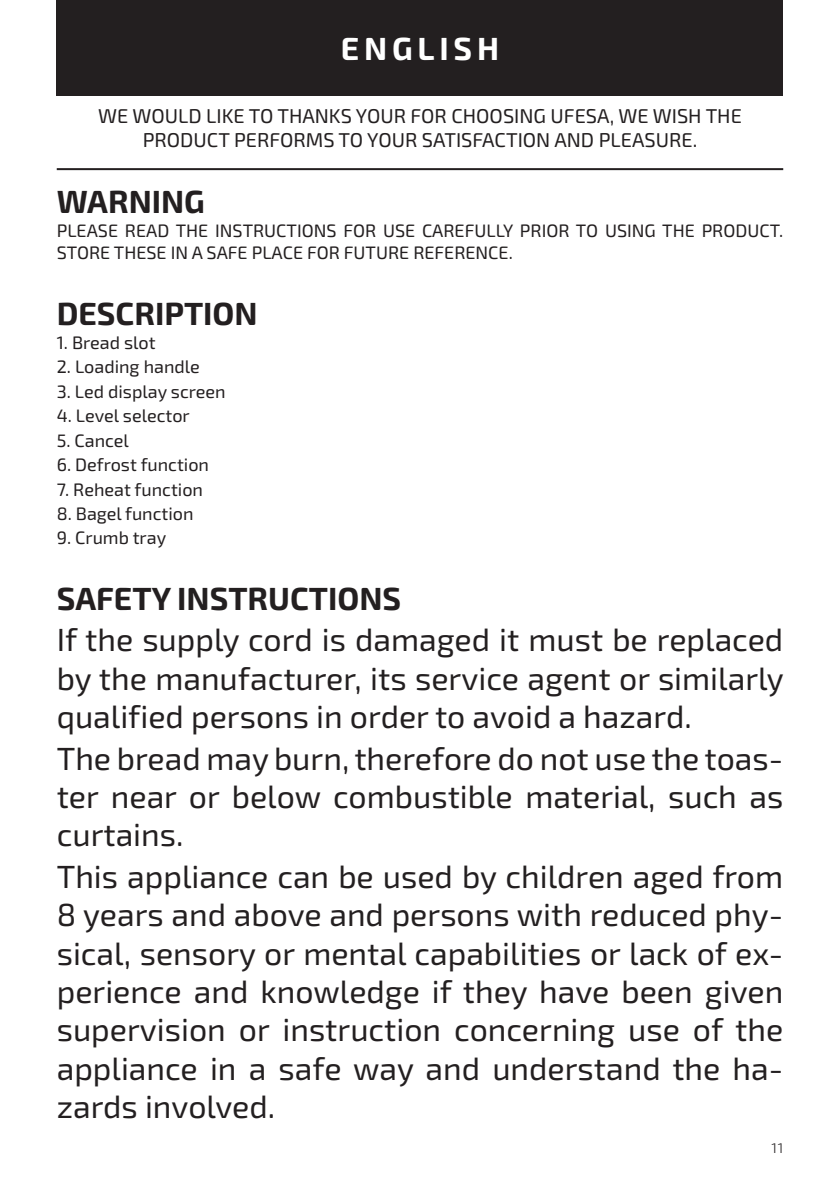
<style>
.page{position:relative;width:840px;height:1191px;background:#fff}
.page>*{position:absolute;margin:0;border:0;box-sizing:border-box;transform-origin:0 0}
.t1{font:32px/38.4px "Exo 2";color:#231f20;text-align:justify}
.t2{font:700 32px "Exo 2";color:#231f20}
.t3{font:700 32px "Exo 2";letter-spacing:.15em;color:#fff}
.t4{font:20px/24px "Exo 2";color:#231f20;text-align:center}
.t5{font:18px/21.6px "Exo 2";color:#231f20}
.t6{font:300 14px "Exo 2";color:#231f20}
</style>
<div class="page">
<div style="left:57px;top:0;width:725px;height:95px;background:#231f20"></div>
<hr style="left:57px;top:168px;width:725px;height:2px;background:#231f20">
<p class="t3" style="left:341px;top:30px;width:159px">ENGLISH</p>
<p class="t4" style="left:98px;top:104px;width:645px">WE WOULD LIKE TO THANKS YOUR FOR CHOOSING UFESA, WE WISH THE<br>PRODUCT PERFORMS TO YOUR SATISFACTION AND PLEASURE.</p>
<p class="t2" style="left:57px;top:182px;width:150px">WARNING</p>
<p class="t5" style="left:57px;top:220px;width:727px">PLEASE READ THE INSTRUCTIONS FOR USE CAREFULLY PRIOR TO USING THE PRODUCT.<br>STORE THESE IN A SAFE PLACE FOR FUTURE REFERENCE.</p>
<p class="t2" style="left:57px;top:294px;width:202px">DESCRIPTION</p>
<p class="t5" style="left:57px;top:332px;width:100px">1. Bread slot</p>
<p class="t5" style="left:57px;top:357px;width:144px">2. Loading handle</p>
<p class="t5" style="left:57px;top:381px;width:170px">3. Led display screen</p>
<p class="t5" style="left:57px;top:405px;width:134px">4. Level selector</p>
<p class="t5" style="left:57px;top:430px;width:74px">5. Cancel</p>
<p class="t5" style="left:57px;top:454px;width:154px">6. Defrost function</p>
<p class="t5" style="left:57px;top:479px;width:148px">7. Reheat function</p>
<p class="t5" style="left:57px;top:503px;width:138px">8. Bagel function</p>
<p class="t5" style="left:57px;top:528px;width:111px">9. Crumb tray</p>
<p class="t2" style="left:57px;top:580px;width:345px">SAFETY INSTRUCTIONS</p>
<p class="t1" style="left:57px;top:621px;width:728px">If the supply cord is damaged it must be replaced by the manufacturer, its service agent or similarly qualified persons in order to avoid a hazard.</p>
<p class="t1" style="left:57px;top:740px;width:727px">The bread may burn, therefore do not use the toas&shy;ter near or below combustible material, such as curtains.</p>
<p class="t1" style="left:57px;top:858px;width:727px">This appliance can be used by children aged from 8 years and above and persons with reduced phy&shy;sical, sensory or mental capabilities or lack of ex&shy;perience and knowledge if they have been given supervision or instruction concerning use of the appliance in a safe way and understand the ha&shy;zards involved.</p>
<p class="t6" style="left:771px;top:1140px;width:13px">11</p>
</div>
